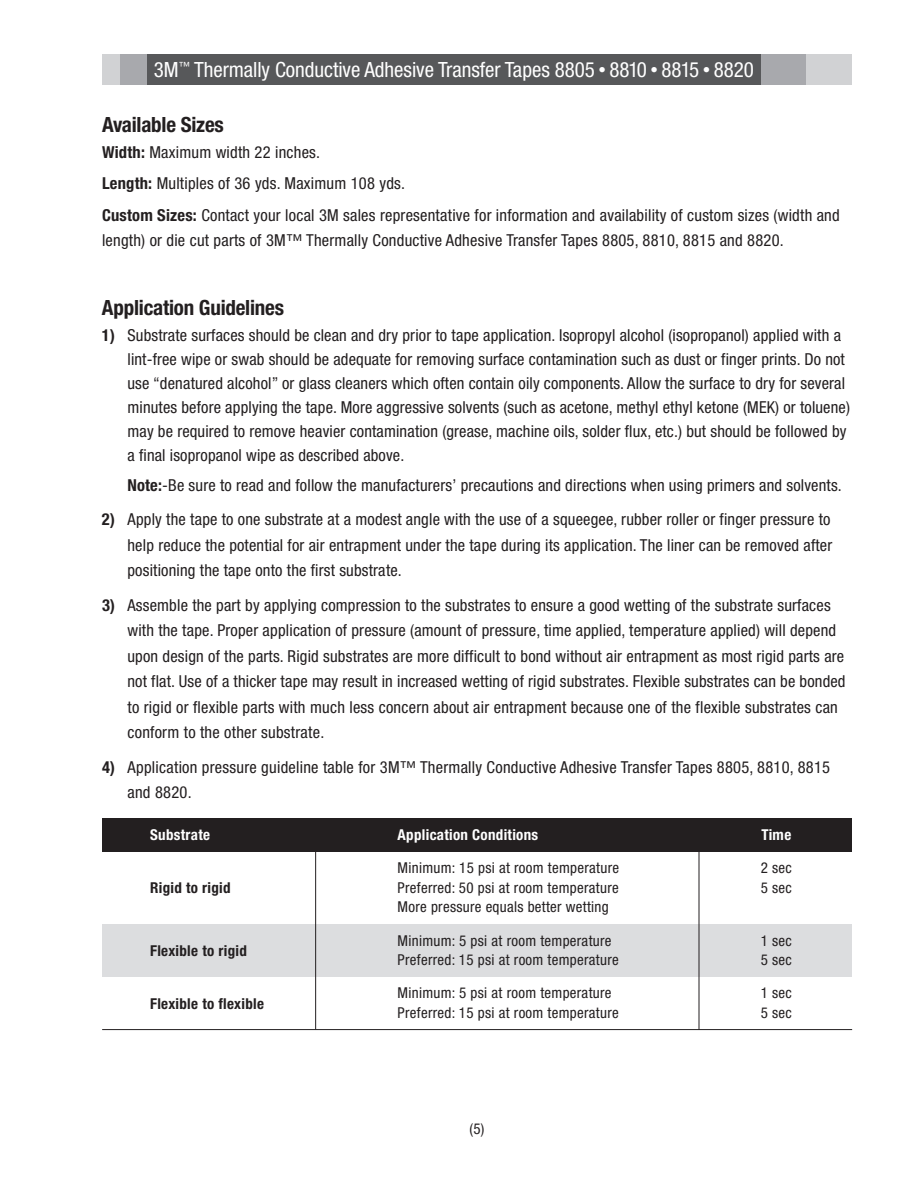
<style>
.page{position:relative;width:918px;height:1188px;background:#fff}
.page>*{position:absolute;margin:0;border:0;box-sizing:border-box;transform-origin:0 0}
.t1{font:condensed 21px "Helvetica Neue LT Std";letter-spacing:-.005em;color:#fff}
.t2{font:700 condensed 21px "Helvetica Neue LT Std";letter-spacing:-.01em;color:#231f20}
.t3{font:condensed 16.5px/25.5px "Helvetica Neue LT Std";letter-spacing:.01em;color:#231f20}
.t4{font:condensed 15px "Helvetica Neue LT Std";letter-spacing:.02em;color:#231f20}
.t5{font:700 condensed 15px "Helvetica Neue LT Std";letter-spacing:.02em;color:#231f20}
.t6{font:700 condensed 15px "Helvetica Neue LT Std";letter-spacing:.02em;color:#fff}
.s1{font-size:15px}
.s2{font-weight:700}
</style>
<div class="page">
<div style="left:102px;top:924px;width:750px;height:52px;background:#dcdddf"></div>
<div style="left:102px;top:818px;width:750px;height:33px;background:#231f20"></div>
<hr style="left:102px;top:1029px;width:750px;height:1px;background:#231f20">
<hr style="left:315px;top:844px;width:1px;height:185px;background:#231f20">
<hr style="left:699px;top:845px;width:1px;height:185px;background:#231f20">
<div style="left:806px;top:54px;width:46px;height:30px;background:#d1d2d4"></div>
<div style="left:760px;top:54px;width:46px;height:30px;background:#a8a9ad"></div>
<div style="left:102px;top:54px;width:18px;height:30px;background:#d1d2d4"></div>
<div style="left:120px;top:54px;width:27px;height:30px;background:#a8a9ad"></div>
<div style="left:147px;top:54px;width:614px;height:30px;background:#57585a"></div>
<p class="t1" style="left:154px;top:57px;width:601px">3M<sup>™</sup> Thermally Conductive Adhesive Transfer Tapes 8805 <span class="s1">•</span> 8810 <span class="s1">•</span> 8815 <span class="s1">•</span> 8820</p>
<p class="t2" style="left:102px;top:112px;width:123px">Available Sizes</p>
<p class="t3" style="left:102px;top:139px;width:220px"><span class="s2">Width:</span> Maximum width 22 inches.</p>
<p class="t3" style="left:102px;top:171px;width:305px"><span class="s2">Length:</span> Multiples of 36 yds. Maximum 108 yds.</p>
<p class="t3" style="left:102px;top:202px;width:739px"><span class="s2">Custom Sizes:</span> Contact your local 3M sales representative for information and availability of custom sizes (width and length) or die cut parts of 3M™ Thermally Conductive Adhesive Transfer Tapes 8805, 8810, 8815 and 8820.</p>
<p class="t2" style="left:102px;top:295px;width:184px">Application Guidelines</p>
<p class="t3" style="left:127px;top:323px;width:724px;line-height:24px;text-indent:-26px"><span class="s2">1)</span> Substrate surfaces should be clean and dry prior to tape application. Isopropyl alcohol (isopropanol) applied with a lint-free wipe or swab should be adequate for removing surface contamination such as dust or finger prints. Do not use “denatured alcohol” or glass cleaners which often contain oily components. Allow the surface to dry for several minutes before applying the tape. More aggressive solvents (such as acetone, methyl ethyl ketone (MEK) or toluene) may be required to remove heavier contamination (grease, machine oils, solder flux, etc.) but should be followed by a final isopropanol wipe as described above.</p>
<p class="t3" style="left:127px;top:472px;width:716px"><span class="s2">Note:</span>‑ Be sure to read and follow the manufacturers’ precautions and directions when using primers and solvents.</p>
<p class="t3" style="left:127px;top:507px;width:706px;text-align:justify;text-indent:-26px"><span class="s2">2)</span> Apply the tape to one substrate at a modest angle with the use of a squeegee, rubber roller or finger pressure to help reduce the potential for air entrapment under the tape during its application. The liner can be removed after positioning the tape onto the first substrate.</p>
<p class="t3" style="left:127px;top:592px;width:720px;text-indent:-25px"><span class="s2">3)</span> Assemble the part by applying compression to the substrates to ensure a good wetting of the substrate surfaces with the tape. Proper application of pressure (amount of pressure, time applied, temperature applied) will depend upon design of the parts. Rigid substrates are more difficult to bond without air entrapment as most rigid parts are not flat. Use of a thicker tape may result in increased wetting of rigid substrates. Flexible substrates can be bonded to rigid or flexible parts with much less concern about air entrapment because one of the flexible substrates can conform to the other substrate.</p>
<p class="t3" style="left:127px;top:754px;width:704px;text-indent:-25px"><span class="s2">4)</span> Application pressure guideline table for 3M™ Thermally Conductive Adhesive Transfer Tapes 8805, 8810, 8815 and 8820.</p>
<p class="t6" style="left:150px;top:825px;width:61px">Substrate</p>
<p class="t6" style="left:398px;top:825px;width:142px">Application Conditions</p>
<p class="t6" style="left:762px;top:825px;width:31px">Time</p>
<p class="t4" style="left:398px;top:859px;width:223px">Minimum: 15 psi at room temperature</p>
<p class="t4" style="left:761px;top:859px;width:33px">2 sec</p>
<p class="t5" style="left:150px;top:878px;width:82px">Rigid to rigid</p>
<p class="t4" style="left:398px;top:879px;width:223px">Preferred: 50 psi at room temperature</p>
<p class="t4" style="left:761px;top:879px;width:33px">5 sec</p>
<p class="t4" style="left:398px;top:898px;width:213px">More pressure equals better wetting</p>
<p class="t5" style="left:150px;top:942px;width:98px">Flexible to rigid</p>
<p class="t4" style="left:398px;top:932px;width:215px">Minimum: 5 psi at room temperature</p>
<p class="t4" style="left:761px;top:932px;width:33px">1 sec</p>
<p class="t4" style="left:398px;top:951px;width:223px">Preferred: 15 psi at room temperature</p>
<p class="t4" style="left:761px;top:951px;width:33px">5 sec</p>
<p class="t5" style="left:150px;top:995px;width:115px">Flexible to flexible</p>
<p class="t4" style="left:398px;top:984px;width:215px">Minimum: 5 psi at room temperature</p>
<p class="t4" style="left:761px;top:984px;width:33px">1 sec</p>
<p class="t4" style="left:398px;top:1004px;width:223px">Preferred: 15 psi at room temperature</p>
<p class="t4" style="left:761px;top:1004px;width:33px">5 sec</p>
<p class="t4" style="left:469px;top:1120px;width:17px">(5)</p>
</div>
